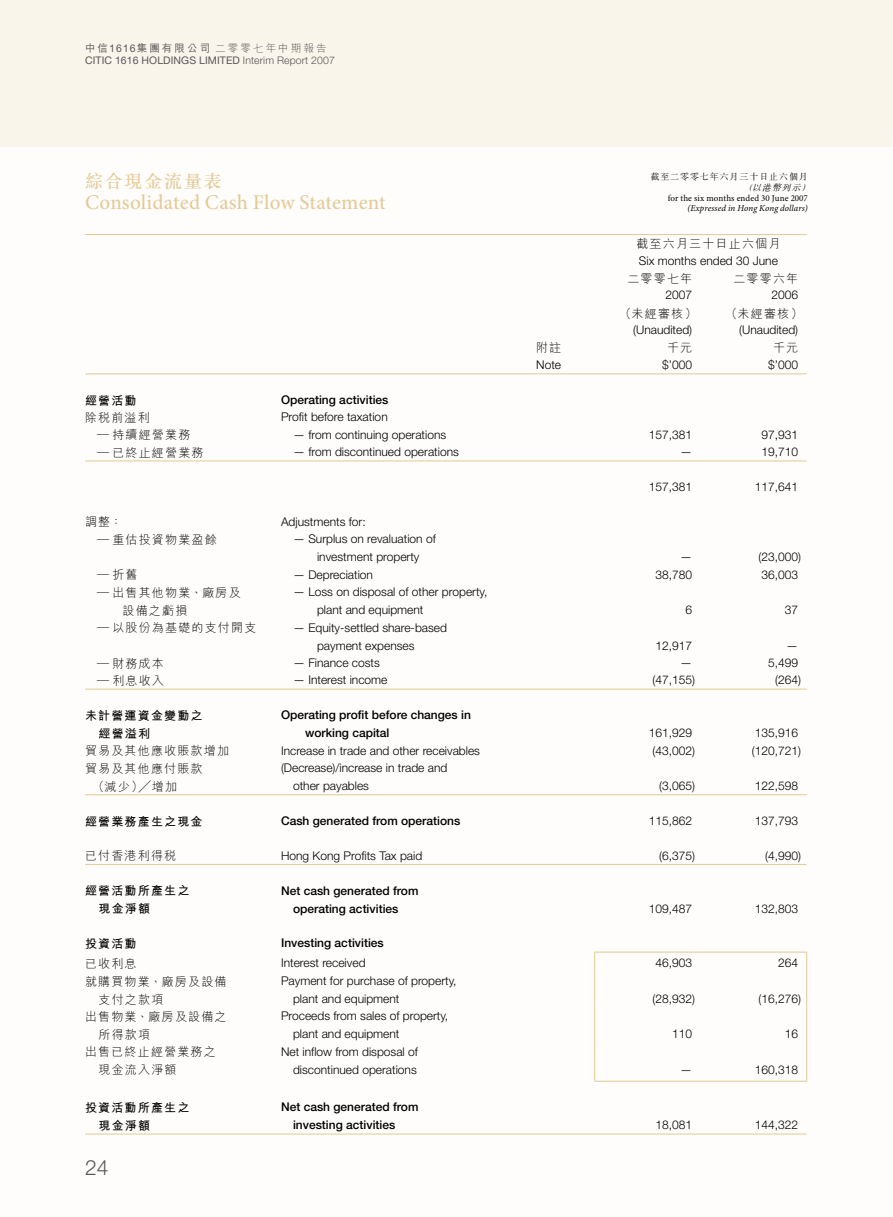
<style>
.page{position:relative;width:893px;height:1217px;background:#fff}
.page>*{position:absolute;margin:0;border:0;box-sizing:border-box;transform-origin:0 0}
.t1{font:500 21px "Minion Pro";letter-spacing:.005em;color:#e4cb99}
.t2{font:300 21px "Helvetica Neue LT Std";color:#595757}
.t3{font:18px "M Sung HK Medium E Ten B5 H";letter-spacing:.1em;color:#e4cb99}
.t4{font:300 12px/18px "Helvetica Neue LT Std";color:#000}
.t5{font:12px/18px "M Hei HK Light E Ten B5 H";letter-spacing:.1em;color:#000}
.t6{font:500 12px/18px "Helvetica Neue LT Std";color:#000}
.t7{font:12px/18px "M Hei HK Bold E Ten B5 H";letter-spacing:.1em;color:#000}
.t8{font:10.5px "Helvetica Neue LT Std";letter-spacing:.01em;color:#595757}
.t9{font:10.5px "M Hei HK Medium E Ten B5 H";letter-spacing:.2em;color:#595757}
.t10{font:9px "Minion Pro";letter-spacing:.005em;color:#000}
.t11{font:italic 9px "Minion Pro";letter-spacing:.01em;color:#000}
.t12{font:9px "M Sung HK Light E Ten B5 H";letter-spacing:.1em;color:#000}
.t13{font:italic 9px "M Sung HK Light E Ten B5 H";color:#000}
.s1{font-family:"M Hei HK Light E Ten B5 H"}
.s2{font-weight:300}
</style>
<div class="page">
<div style="left:0;top:130px;width:893px;height:1086px;background:#fefdfb"></div>
<div style="left:0;top:0;width:893px;height:146px;background:#faf5eb"></div>
<hr style="left:85px;top:688px;width:722px;height:1px;background:#e4cb99">
<hr style="left:85px;top:794px;width:722px;height:1px;background:#e4cb99">
<hr style="left:85px;top:863px;width:722px;height:1px;background:#e4cb99">
<hr style="left:594px;top:951px;width:98px;height:1px;background:#e4cb99">
<svg style="left:594px;top:952px;width:1px;height:19px"></svg>
<hr style="left:692px;top:951px;width:115px;height:1px;background:#e4cb99">
<svg style="left:806px;top:952px;width:1px;height:19px"></svg>
<hr style="left:594px;top:971px;width:1px;height:36px;background:#e4cb99">
<hr style="left:806px;top:971px;width:1px;height:36px;background:#e4cb99">
<hr style="left:594px;top:1007px;width:1px;height:35px;background:#e4cb99">
<hr style="left:806px;top:1007px;width:1px;height:35px;background:#e4cb99">
<hr style="left:594px;top:1042px;width:1px;height:38px;background:#e4cb99">
<hr style="left:806px;top:1042px;width:1px;height:38px;background:#e4cb99">
<hr style="left:594px;top:1080px;width:213px;height:1px;background:#e4cb99">
<hr style="left:85px;top:1133px;width:722px;height:1px;background:#e4cb99">
<hr style="left:85px;top:460px;width:722px;height:1px;background:#e4cb99">
<hr style="left:85px;top:234px;width:722px;height:1px;background:#e4cb99">
<hr style="left:85px;top:373px;width:722px;height:1px;background:#e4cb99">
<p class="t9" style="left:85px;top:44px;width:243px">中信1616集團有限公司 <span class="s1">二零零七年中期報告</span></p>
<p class="t8" style="left:85px;top:56px;width:251px">CITIC 1616 HOLDINGS LIMITED <span class="s2">Interim Report 2007</span></p>
<h2 class="t3" style="left:85px;top:174px;width:138px">綜合現金流量表</h2>
<h1 class="t1" style="left:85px;top:194px;width:302px">Consolidated Cash Flow Statement</h1>
<p class="t12" style="left:650px;top:173px;width:159px">截至二零零七年六月三十日止六個月</p>
<p class="t13" style="left:743px;top:184px;width:71px">（以港幣列示）</p>
<p class="t10" style="left:668px;top:195px;width:142px">for the six months ended 30 June 2007</p>
<p class="t11" style="left:687px;top:205px;width:122px">(Expressed in Hong Kong dollars)</p>
<p class="t5" style="left:636px;top:236px;width:145px">截至六月三十日止六個月</p>
<p class="t4" style="left:639px;top:252px;width:140px">Six months ended 30 June</p>
<p class="t5" style="left:627px;top:271px;width:66px">二零零七年</p>
<p class="t5" style="left:733px;top:271px;width:66px">二零零六年</p>
<p class="t4" style="left:665px;top:287px;width:28px">2007</p>
<p class="t4" style="left:771px;top:287px;width:28px">2006</p>
<p class="t5" style="left:620px;top:305px;width:79px">（未經審核）</p>
<p class="t5" style="left:726px;top:305px;width:79px">（未經審核）</p>
<p class="t4" style="left:633px;top:322px;width:60px">(Unaudited)</p>
<p class="t4" style="left:739px;top:322px;width:60px">(Unaudited)</p>
<p class="t5" style="left:536px;top:340px;width:27px">附註</p>
<p class="t5" style="left:667px;top:340px;width:27px">千元</p>
<p class="t5" style="left:773px;top:340px;width:27px">千元</p>
<p class="t4" style="left:536px;top:357px;width:26px">Note</p>
<p class="t4" style="left:662px;top:357px;width:32px">$’000</p>
<p class="t4" style="left:768px;top:357px;width:32px">$’000</p>
<p class="t7" style="left:85px;top:392px;width:53px">經營活動</p>
<p class="t6" style="left:281px;top:391px;width:109px">Operating activities</p>
<p class="t5" style="left:85px;top:410px;width:66px">除稅前溢利</p>
<p class="t4" style="left:281px;top:409px;width:108px">Profit before taxation</p>
<p class="t5" style="left:97px;top:427px;width:95px">— 持續經營業務</p>
<p class="t4" style="left:293px;top:426px;width:155px">— from continuing operations</p>
<p class="t4" style="left:649px;top:426px;width:45px">157,381</p>
<p class="t4" style="left:761px;top:426px;width:38px">97,931</p>
<p class="t5" style="left:97px;top:445px;width:108px">— 已終止經營業務</p>
<p class="t4" style="left:293px;top:444px;width:167px">— from discontinued operations</p>
<p class="t4" style="left:680px;top:444px;width:13px">—</p>
<p class="t4" style="left:761px;top:444px;width:38px">19,710</p>
<p class="t4" style="left:649px;top:478px;width:45px">157,381</p>
<p class="t4" style="left:755px;top:478px;width:45px">117,641</p>
<p class="t5" style="left:85px;top:514px;width:39px">調整：</p>
<p class="t4" style="left:281px;top:513px;width:86px">Adjustments for:</p>
<p class="t5" style="left:97px;top:532px;width:121px">— 重估投資物業盈餘</p>
<p class="t4" style="left:317px;top:531px;width:120px;text-indent:-24px">— Surplus on revaluation of investment property</p>
<p class="t4" style="left:680px;top:549px;width:13px">—</p>
<p class="t4" style="left:759px;top:549px;width:44px">(23,000)</p>
<p class="t5" style="left:97px;top:567px;width:42px">—折舊</p>
<p class="t4" style="left:293px;top:566px;width:82px">— Depreciation</p>
<p class="t4" style="left:655px;top:566px;width:38px">38,780</p>
<p class="t4" style="left:761px;top:566px;width:38px">36,003</p>
<p class="t5" style="left:123px;top:584px;width:120px;text-indent:-26px">— 出售其他物業、廠房及設備之虧損</p>
<p class="t4" style="left:317px;top:583px;width:172px;text-indent:-24px">— Loss on disposal of other property, plant and equipment</p>
<p class="t4" style="left:685px;top:601px;width:8px">6</p>
<p class="t4" style="left:785px;top:601px;width:15px">37</p>
<p class="t5" style="left:97px;top:620px;width:161px">— 以股份為基礎的支付開支</p>
<p class="t4" style="left:317px;top:619px;width:132px;text-indent:-24px">— Equity-settled share-based payment expenses</p>
<p class="t4" style="left:655px;top:637px;width:38px">12,917</p>
<p class="t4" style="left:786px;top:637px;width:13px">—</p>
<p class="t5" style="left:97px;top:655px;width:68px">— 財務成本</p>
<p class="t4" style="left:293px;top:654px;width:88px">— Finance costs</p>
<p class="t4" style="left:680px;top:654px;width:13px">—</p>
<p class="t4" style="left:768px;top:654px;width:32px">5,499</p>
<p class="t5" style="left:97px;top:673px;width:68px">— 利息收入</p>
<p class="t4" style="left:293px;top:672px;width:96px">— Interest income</p>
<p class="t4" style="left:653px;top:672px;width:44px">(47,155)</p>
<p class="t4" style="left:775px;top:672px;width:27px">(264)</p>
<p class="t7" style="left:99px;top:707px;width:106px;text-indent:-14px">未計營運資金變動之經營溢利</p>
<p class="t6" style="left:305px;top:706px;width:167px;text-indent:-24px">Operating profit before changes in working capital</p>
<p class="t4" style="left:649px;top:724px;width:45px">161,929</p>
<p class="t4" style="left:755px;top:724px;width:45px">135,916</p>
<p class="t5" style="left:85px;top:743px;width:145px">貿易及其他應收賬款增加</p>
<p class="t4" style="left:281px;top:742px;width:200px">Increase in trade and other receivables</p>
<p class="t4" style="left:653px;top:742px;width:44px">(43,002)</p>
<p class="t4" style="left:752px;top:742px;width:51px">(120,721)</p>
<p class="t5" style="left:93px;top:760px;width:112px;text-indent:-8px">貿易及其他應付賬款（減少）╱增加</p>
<p class="t4" style="left:293px;top:759px;width:156px;text-indent:-12px">(Decrease)/increase in trade and other payables</p>
<p class="t4" style="left:659px;top:777px;width:37px">(3,065)</p>
<p class="t4" style="left:755px;top:777px;width:45px">122,598</p>
<p class="t7" style="left:85px;top:813px;width:119px">經營業務產生之現金</p>
<p class="t6" style="left:281px;top:812px;width:181px">Cash generated from operations</p>
<p class="t4" style="left:649px;top:812px;width:45px">115,862</p>
<p class="t4" style="left:755px;top:812px;width:45px">137,793</p>
<p class="t5" style="left:85px;top:848px;width:93px">已付香港利得稅</p>
<p class="t4" style="left:281px;top:847px;width:143px">Hong Kong Profits Tax paid</p>
<p class="t4" style="left:659px;top:847px;width:37px">(6,375)</p>
<p class="t4" style="left:765px;top:847px;width:37px">(4,990)</p>
<p class="t7" style="left:99px;top:883px;width:92px;text-indent:-14px">經營活動所產生之現金淨額</p>
<p class="t6" style="left:293px;top:882px;width:127px;text-indent:-12px">Net cash generated from operating activities</p>
<p class="t4" style="left:649px;top:900px;width:45px">109,487</p>
<p class="t4" style="left:755px;top:900px;width:45px">132,803</p>
<p class="t7" style="left:85px;top:935px;width:53px">投資活動</p>
<p class="t6" style="left:281px;top:934px;width:104px">Investing activities</p>
<p class="t5" style="left:85px;top:955px;width:53px">已收利息</p>
<p class="t4" style="left:281px;top:955px;width:86px">Interest received</p>
<p class="t4" style="left:655px;top:955px;width:38px">46,903</p>
<p class="t4" style="left:778px;top:955px;width:22px">264</p>
<p class="t5" style="left:99px;top:973px;width:130px;text-indent:-14px">就購買物業、廠房及設備支付之款項</p>
<p class="t4" style="left:293px;top:972px;width:165px;text-indent:-12px">Payment for purchase of property, plant and equipment</p>
<p class="t4" style="left:653px;top:990px;width:44px">(28,932)</p>
<p class="t4" style="left:759px;top:990px;width:44px">(16,276)</p>
<p class="t5" style="left:99px;top:1008px;width:130px;text-indent:-14px">出售物業、廠房及設備之所得款項</p>
<p class="t4" style="left:293px;top:1007px;width:157px;text-indent:-12px">Proceeds from sales of property, plant and equipment</p>
<p class="t5" style="left:99px;top:1044px;width:119px;text-indent:-14px">出售已終止經營業務之現金流入淨額</p>
<p class="t4" style="left:281px;top:1043px;width:138px;text-align:right">Net inflow from disposal of discontinued operations</p>
<p class="t7" style="left:99px;top:1099px;width:92px;text-indent:-14px">投資活動所產生之現金淨額</p>
<p class="t6" style="left:293px;top:1098px;width:127px;text-indent:-12px">Net cash generated from investing activities</p>
<h1 class="t2" style="left:85px;top:1159px;width:25px">24</h1>
<p class="t4" style="left:672px;top:1025px;width:22px">110</p>
<p class="t4" style="left:785px;top:1025px;width:15px">16</p>
<p class="t4" style="left:755px;top:1061px;width:45px">160,318</p>
<p class="t4" style="left:655px;top:1116px;width:38px">18,081</p>
<p class="t4" style="left:755px;top:1116px;width:45px">144,322</p>
</div>
